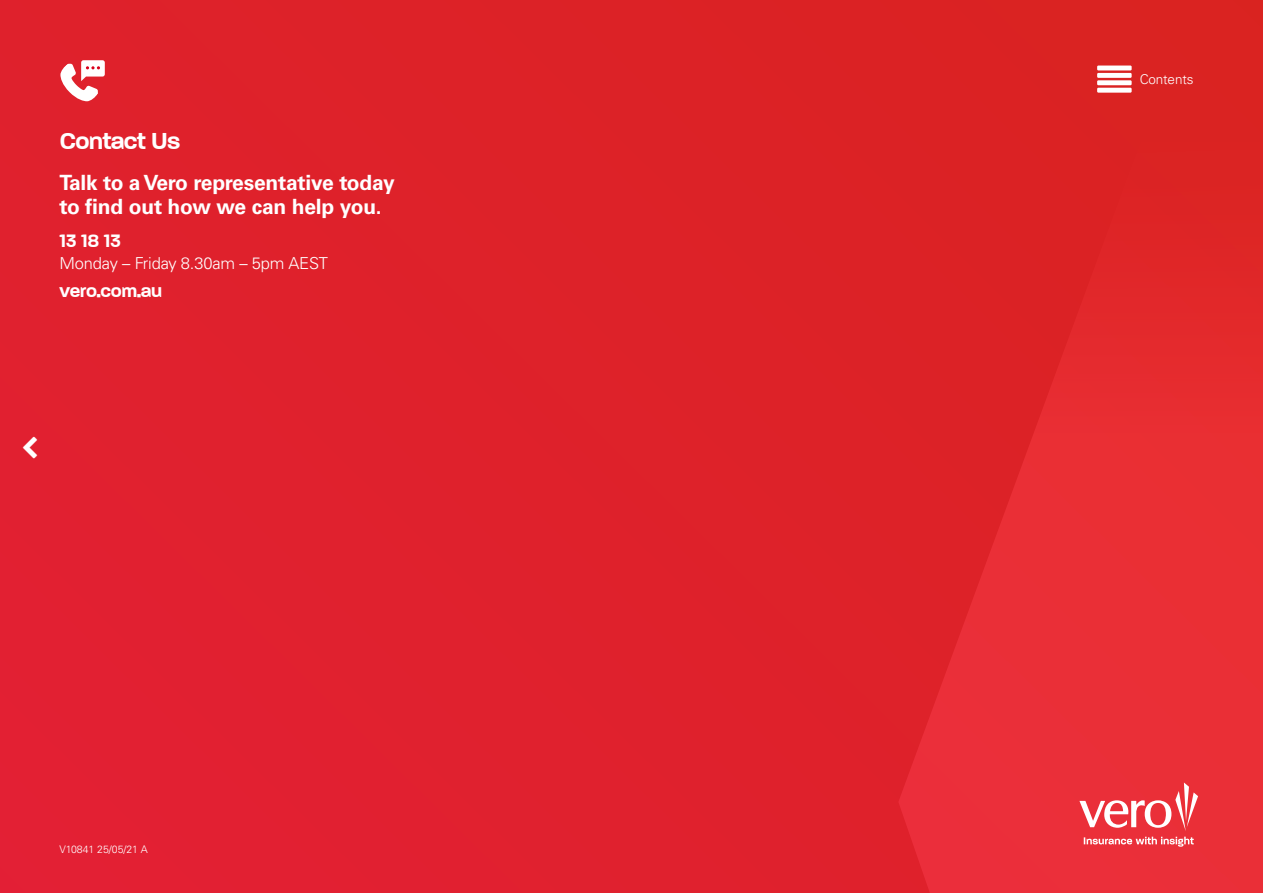
<style>
.page{position:relative;width:1263px;height:893px;background:#df212c}
.page>*{position:absolute;margin:0;border:0;box-sizing:border-box;transform-origin:0 0}
.t1{font:600 27px "V Paralucent";letter-spacing:-.03em;color:#fff}
.t2{font:700 21px/24px "Univers LT Std";letter-spacing:-.01em;color:#fff}
.t3{font:600 21px "V Paralucent";letter-spacing:-.02em;color:#fff}
.t4{font:300 16.5px "Univers LT Std";letter-spacing:-.01em;color:#fff}
.t5{font:300 13.5px "Univers LT Std";letter-spacing:-.01em;color:#fff}
.t6{font:300 10.5px "Univers LT Std";color:#fff}
</style>
<div class="page">
<svg style="left:899px;top:0;width:364px;height:893px"></svg>
<svg style="left:1079px;top:782px;width:119px;height:49px"></svg>
<svg style="left:1084px;top:837px;width:110px;height:10px"></svg>
<svg style="left:60px;top:60px;width:45px;height:41px"></svg>
<svg style="left:1097px;top:66px;width:35px;height:27px"></svg>
<p class="t1" style="left:60px;top:126px;width:122px">Contact Us</p>
<p class="t2" style="left:60px;top:171px;width:337px">Talk to a Vero representative today to find out how we can help you.</p>
<p class="t3" style="left:60px;top:229px;width:63px">13 18 13</p>
<p class="t4" style="left:60px;top:253px;width:270px">Monday – Friday 8.30am – 5pm AEST</p>
<p class="t3" style="left:60px;top:279px;width:104px">vero.com.au</p>
<p class="t6" style="left:60px;top:842px;width:90px">V10841 25/05/21 A</p>
<p class="t5" style="left:1140px;top:71px;width:55px">Contents</p>
</div>
